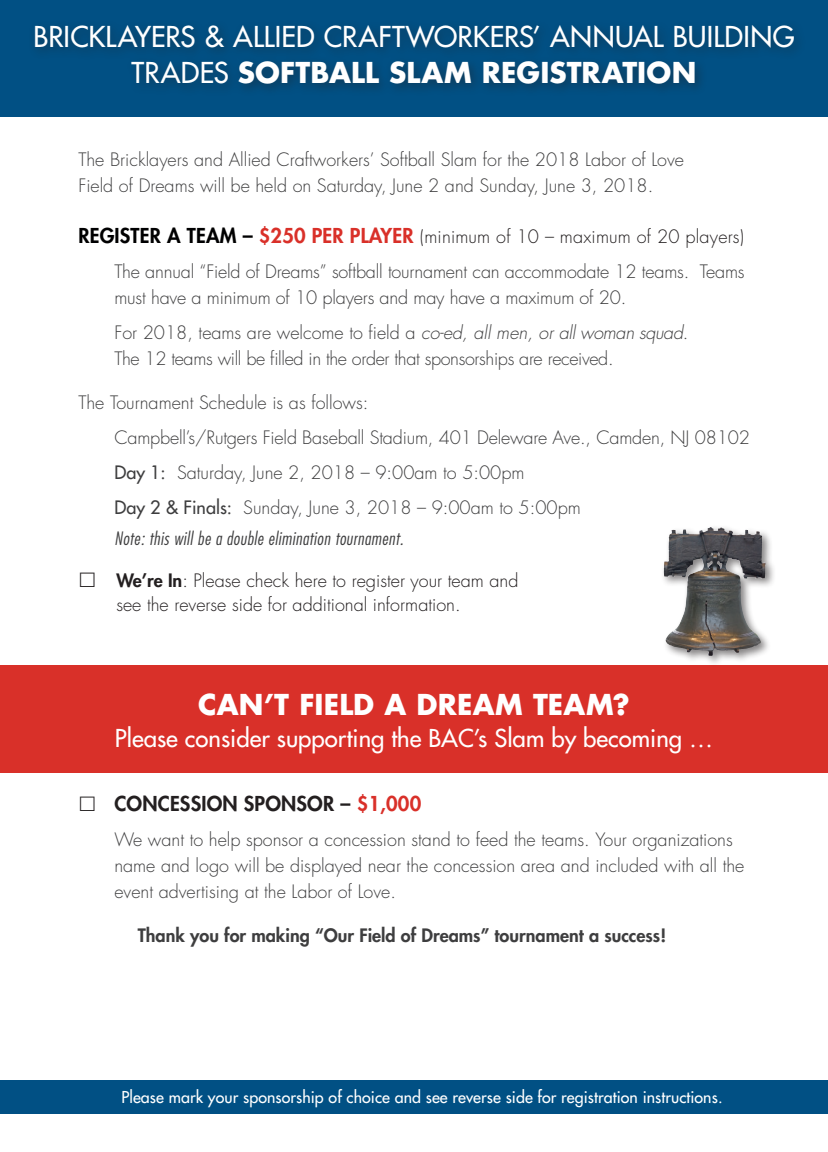
<style>
.page{position:relative;width:828px;height:1152px;background:#fff}
.page>*{position:absolute;margin:0;border:0;box-sizing:border-box;transform-origin:0 0}
.t1{font:28px/36px "Futura";letter-spacing:.005em;color:#fff;text-align:center}
.t2{font:700 28px "Futura";letter-spacing:.01em;color:#fff}
.t3{font:24px "Futura";color:#fff}
.t4{font:800 20px "Futura";letter-spacing:.01em;color:#231f20}
.t5{font:300 18px/35px "Futura";color:#3e3e3f}
.t6{font:300 18px/24px "Futura";color:#231f20}
.t7{font:300 18px "Futura";letter-spacing:-.02em;color:#3e3e3f}
.t8{font:800 18px "Futura";color:#3e3e3f}
.t9{font:italic 300 condensed 18px "Futura";letter-spacing:.03em;color:#3e3e3f}
.t10{font:16px "Futura";letter-spacing:.005em;color:#fff}
.s1{font-weight:700}
.s2{font-weight:800;font-size:20px;color:#000001}
.s3{font-weight:800;font-size:20px;color:#d93029}
.s4{color:#231f20}
.s5{font-style:italic}
.s6{font-weight:400}
.s7{font-weight:800}
.s8{color:#d93029}
</style>
<div class="page">
<div style="left:0;top:0;width:828px;height:117px;background:#015084"></div>
<div style="left:28px;top:19px;width:779px;height:78px;background:#231f20;opacity:.45"></div>
<div style="left:0;top:1080px;width:828px;height:34px;background:#015084"></div>
<div style="left:0;top:665px;width:828px;height:108px;background:#d93029"></div>
<div style="left:660px;top:524px;width:116px;height:142px;background:#231f20;opacity:.55"></div>
<img style="left:669px;top:527px;width:41px;height:20px">
<h1 class="t1" style="left:33px;top:19px;width:763px">BRICKLAYERS &amp; ALLIED CRAFTWORKERS’ ANNUAL BUILDING<br>TRADES <span class="s1">SOFTBALL SLAM REGISTRATION</span></h1>
<p class="t5" style="left:78px;top:147px;width:607px;line-height:26px">The Bricklayers and Allied Craftworkers’ Softball Slam for the 2018 Labor of Love<br>Field of Dreams will be held on Saturday, June 2 and Sunday, June 3, 2018.</p>
<p class="t5" style="left:78px;top:220px;width:668px;text-align:right"><span class="s2">REGISTER A TEAM –</span> <span class="s3">$250 PER PLAYER</span> <span class="s4">(minimum of 10 – maximum of 20 players)<br></span>The annual “Field of Dreams” softball tournament can accommodate 12 teams. Teams</p>
<p class="t5" style="left:114px;top:281px;width:575px">must have a minimum of 10 players and may have a maximum of 20.<br>For 2018, teams are welcome to field a <span class="s5">co-ed, all men, or all woman squad</span>.</p>
<p class="t7" style="left:114px;top:347px;width:501px">The 12 teams will be filled in the order that sponsorships are received.</p>
<p class="t5" style="left:114px;top:386px;width:637px;text-indent:-36px">The Tournament Schedule is as follows:<br>Campbell’s/Rutgers Field Baseball Stadium, 401 Deleware Ave., Camden, NJ 08102<br><span class="s6">Day 1:</span> Saturday, June 2, 2018 – 9:00am to 5:00pm<br><span class="s6">Day 2 &amp; Finals:</span> Sunday, June 3, 2018 – 9:00am to 5:00pm</p>
<p class="t9" style="left:114px;top:528px;width:291px">Note: this will be a double elimination tournament.</p>
<p class="t6" style="left:116px;top:569px;width:404px"><span class="s7">We’re In</span>: Please check here to register your team and see the reverse side for additional information.</p>
<h1 class="t2" style="left:198px;top:685px;width:433px">CAN’T FIELD A DREAM TEAM?</h1>
<h2 class="t3" style="left:115px;top:722px;width:600px">Please consider supporting the BAC’s Slam by becoming …</h2>
<p class="t4" style="left:114px;top:791px;width:308px">CONCESSION SPONSOR – <span class="s8">$1,000</span></p>
<p class="t5" style="left:114px;top:827px;width:632px;line-height:26px">We want to help sponsor a concession stand to feed the teams. Your organizations name and logo will be displayed near the concession area and included with all the event advertising at the Labor of Love.</p>
<p class="t8" style="left:138px;top:924px;width:530px">Thank you for making “Our Field of Dreams” tournament a success!</p>
<p class="t10" style="left:121px;top:1087px;width:603px">Please mark your sponsorship of choice and see reverse side for registration instructions.</p>
</div>
